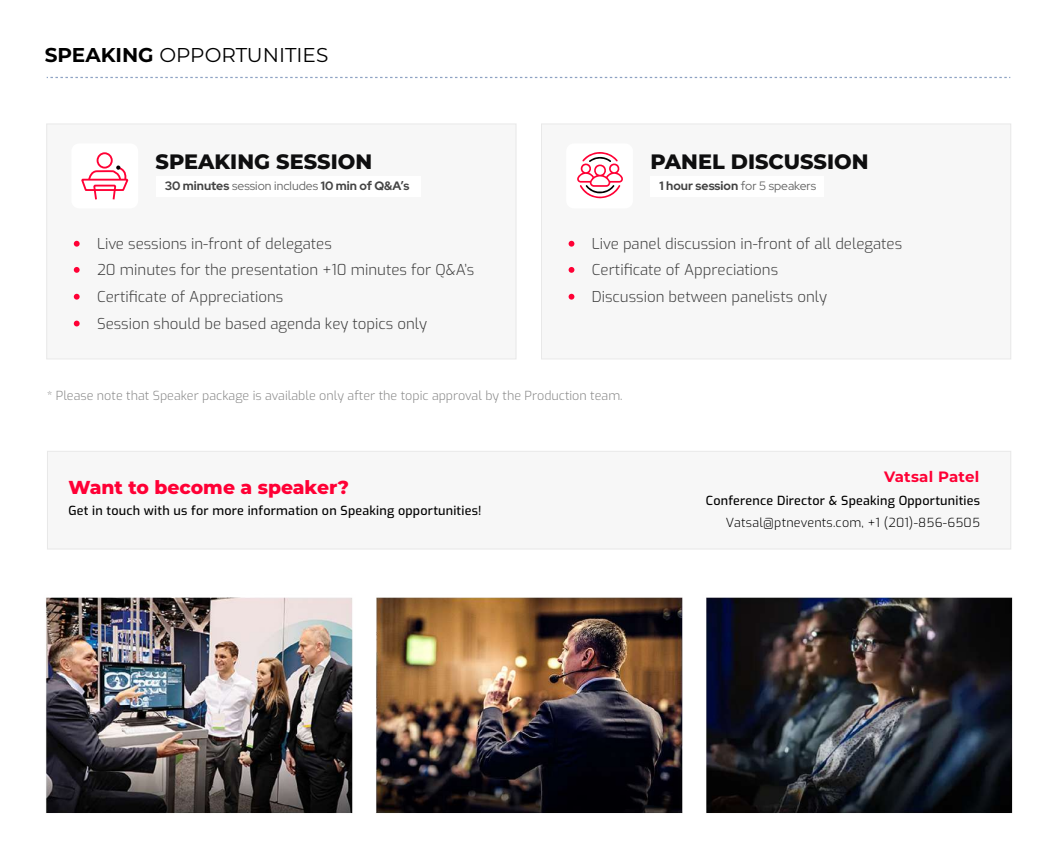
<style>
.page{position:relative;width:1058px;height:858px;background:#fff}
.page>*{position:absolute;margin:0;border:0;box-sizing:border-box;transform-origin:0 0}
.t1{font:800 20.88px "Montserrat";color:#0e0e0f}
.t2{font:20px "Montserrat";color:#000}
.t3{font:800 18.75px "Montserrat";color:#ff0035}
.t4{font:300 15px/26.6px "Exo";color:#3d3d3d}
.t5{font:700 15px "Montserrat";letter-spacing:.015em;color:#ff0035}
.t6{font:500 12.5px "Exo";letter-spacing:.015em;color:#000}
.t7{font:300 12.5px "Exo";color:#878787}
.t8{font:300 12.5px "Exo";letter-spacing:.015em;color:#000}
.t9{font:700 12.12px "Red Hat Display";color:#444}
.s1{font-weight:700}
.s2{font-weight:400;color:#666}
</style>
<div class="page">
<svg style="left:47px;top:77px;width:963px;height:1px"></svg>
<div style="left:46px;top:124px;width:470px;height:235px;background:#f7f7f7"></div>
<div style="left:71px;top:143px;width:67px;height:65px;background:#fff;border-radius:8px"></div>
<div style="left:156px;top:176px;width:264px;height:21px;background:#fff"></div>
<svg style="left:74px;top:241px;width:6px;height:6px"></svg>
<svg style="left:74px;top:267px;width:6px;height:6px"></svg>
<svg style="left:74px;top:294px;width:6px;height:5px"></svg>
<svg style="left:74px;top:320px;width:6px;height:6px"></svg>
<div style="left:541px;top:124px;width:469px;height:235px;background:#f7f7f7"></div>
<div style="left:566px;top:143px;width:66px;height:65px;background:#fff;border-radius:8px"></div>
<div style="left:650px;top:176px;width:173px;height:21px;background:#fff"></div>
<svg style="left:568px;top:241px;width:6px;height:6px"></svg>
<svg style="left:568px;top:267px;width:6px;height:6px"></svg>
<svg style="left:568px;top:294px;width:6px;height:5px"></svg>
<div style="left:97px;top:152px;width:16px;height:16px;border:2px solid #ff0035;border-radius:50%"></div>
<svg style="left:81px;top:165px;width:48px;height:35px"></svg>
<svg style="left:577px;top:152px;width:46px;height:46px"></svg>
<img style="left:46px;top:597px;width:967px;height:216px">
<div style="left:47px;top:451px;width:963px;height:98px;background:#f7f7f7;border:1px solid #e8e8e8"></div>
<h2 class="t2" style="left:45px;top:42px;width:285px"><span class="s1">SPEAKING</span> OPPORTUNITIES</h2>
<h1 class="t1" style="left:156px;top:146px;width:218px">SPEAKING SESSION</h1>
<p class="t9" style="left:165px;top:178px;width:246px">30 minutes <span class="s2">session includes</span> 10 min of Q&amp;A’s</p>
<p class="t4" style="left:97px;top:229px;width:379px">Live sessions in-front of delegates<br>20 minutes for the presentation +10 minutes for Q&amp;A’s Certificate of Appreciations<br>Session should be based agenda key topics only</p>
<h1 class="t1" style="left:650px;top:146px;width:220px">PANEL DISCUSSION</h1>
<p class="t9" style="left:659px;top:178px;width:158px">1 hour session <span class="s2">for 5 speakers</span></p>
<p class="t4" style="left:591px;top:229px;width:312px">Live panel discussion in-front of all delegates<br>Certificate of Appreciations<br>Discussion between panelists only</p>
<p class="t7" style="left:47px;top:386px;width:577px">* Please note that Speaker package is available only after the topic approval by the Production team.</p>
<p class="t3" style="left:69px;top:473px;width:282px">Want to become a speaker?</p>
<p class="t6" style="left:68px;top:501px;width:414px">Get in touch with us for more information on Speaking opportunities!</p>
<p class="t5" style="left:883px;top:466px;width:97px">Vatsal Patel</p>
<p class="t6" style="left:705px;top:491px;width:275px">Conference Director &amp; Speaking Opportunities</p>
<p class="t8" style="left:725px;top:513px;width:255px">Vatsal@ptnevents.com, +1 (201)-856-6505</p>
</div>
